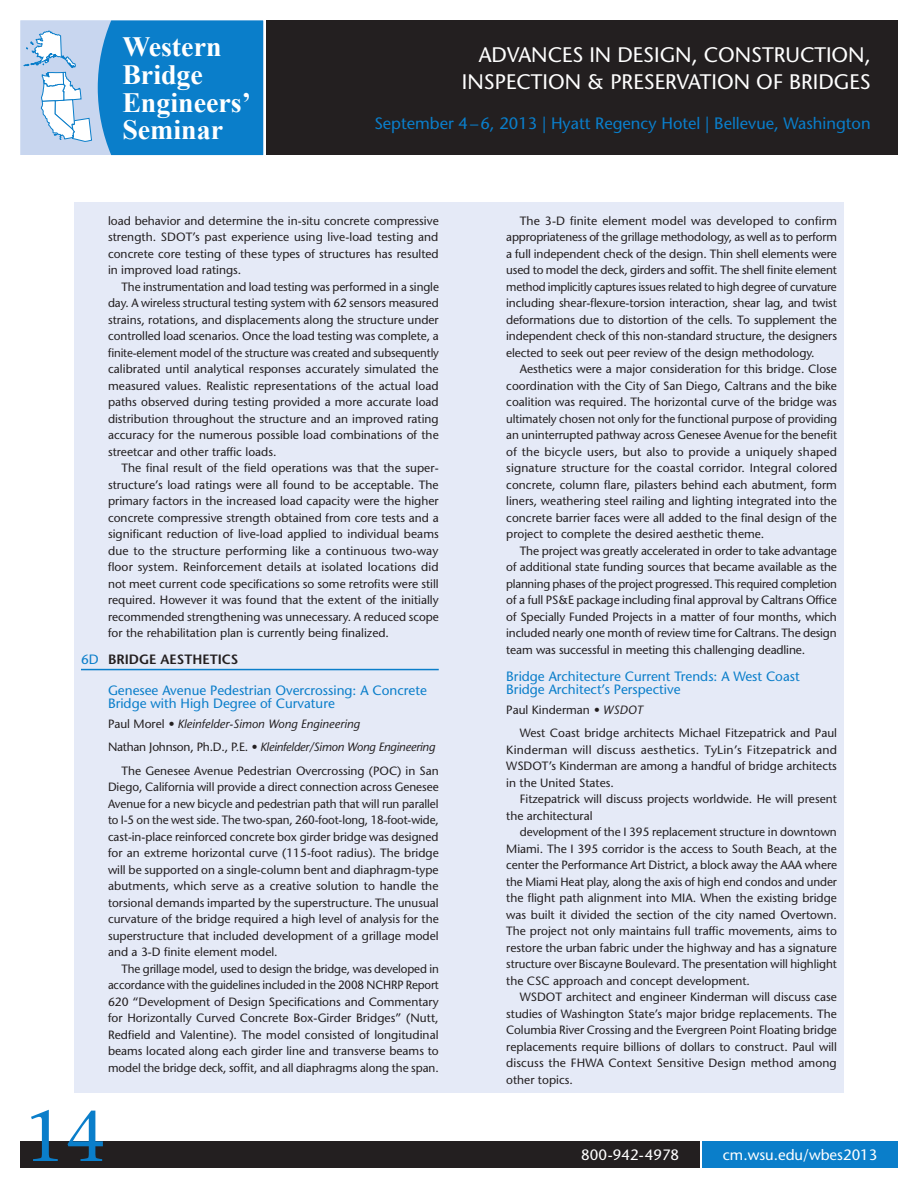
<style>
.page{position:relative;width:918px;height:1188px;background:#fff}
.page>*{position:absolute;margin:0;border:0;box-sizing:border-box;transform-origin:0 0}
.t1{font:500 72px "Stone Serif Std";color:#0a7eca}
.t2{font:700 27.9px/27.8px "Times New Roman";color:#fff}
.t3{font:500 21px/27px "Stone Sans Std";color:#fff;text-align:right}
.t4{font:500 16.5px "Stone Sans Std";color:#0a7eca}
.t5{font:500 15px "Stone Sans Std";color:#fff}
.t6{font:500 13.5px/13.5px "Stone Sans Std";color:#0a7eca}
.Track{font:600 13.5px "Stone Sans Std";color:#231f20}
.Abstract{font:500 12px/16.5px "Stone Sans Std";color:#231f20;text-align:justify}
.Presenter{font:italic 500 12px "Stone Sans Std";letter-spacing:-.02em;color:#231f20}
.Presenter-2{font:italic 500 12px "Stone Sans Std";color:#231f20}
.Presenter-3{font:500 12px "Stone Sans Std";color:#231f20}
.s1{font-weight:500;color:#0a7eca}
.s2{font-style:normal}
.s3{font-style:italic}
</style>
<div class="page">
<svg style="left:20px;top:20px;width:244px;height:136px;background:#4d9ed7"></svg>
<div style="left:266px;top:20px;width:632px;height:135px;background:#231f20"></div>
<div style="left:703px;top:1141px;width:195px;height:27px;background:#0a7eca"></div>
<div style="left:20px;top:1141px;width:680px;height:27px;background:#231f20"></div>
<div style="left:74px;top:202px;width:770px;height:892px;background:#e5eaf7"></div>
<hr style="left:81px;top:669px;width:358px;height:1px;background:#0a7eca">
<h2 class="t2" style="left:122px;top:32px;width:130px">Western<br>Bridge<br>Engineers’<br>Seminar</h2>
<h3 class="t3" style="left:462px;top:42px;width:410px">ADVANCES IN DESIGN, CONSTRUCTION,<br>INSPECTION &amp; PRESERVATION OF BRIDGES</h3>
<h3 class="t4" style="left:374px;top:113px;width:498px">September 4–6, 2013 | Hyatt Regency Hotel | Bellevue, Washington</h3>
<p class="Abstract" style="left:108px;top:212px;width:332px">load behavior and determine the in-situ concrete compressive strength. SDOT’s past experience using live-load testing and concrete core testing of these types of structures has resulted in improved load ratings.</p>
<p class="Abstract" style="left:108px;top:278px;width:333px;text-indent:14px">The instrumentation and load testing was performed in a single day. A wireless structural testing system with 62 sensors measured strains, rotations, and displacements along the structure under controlled load scenarios. Once the load testing was complete, a finite-element model of the structure was created and subsequently calibrated until analytical responses accurately simulated the measured values. Realistic representations of the actual load paths observed during testing provided a more accurate load distribution throughout the structure and an improved rating accuracy for the numerous possible load combinations of the streetcar and other traffic loads.</p>
<p class="Abstract" style="left:108px;top:460px;width:332px;text-indent:14px">The final result of the field operations was that the super&shy;structure’s load ratings were all found to be acceptable. The primary factors in the increased load capacity were the higher concrete compressive strength obtained from core tests and a significant reduction of live-load applied to individual beams due to the structure performing like a continuous two-way floor system. Reinforcement details at isolated locations did not meet current code specifications so some retrofits were still required. However it was found that the extent of the initially recommended strengthening was unnecessary. A reduced scope for the rehabilitation plan is currently being finalized.</p>
<p class="Track" style="left:81px;top:651px;width:159px"><span class="s1">6D</span> BRIDGE AESTHETICS</p>
<p class="t6" style="left:108px;top:683px;width:320px">Genesee Avenue Pedestrian Overcrossing: A Concrete<br>Bridge with High Degree of Curvature</p>
<p class="Presenter-2" style="left:108px;top:717px;width:253px"><span class="s2">Paul Morel</span> • Kleinfelder-Simon Wong Engineering</p>
<p class="Presenter" style="left:108px;top:740px;width:329px"><span class="s2">Nathan Johnson, Ph.D., P.E.</span> • Kleinfelder/Simon Wong Engineering</p>
<p class="Abstract" style="left:108px;top:762px;width:332px;text-indent:14px">The Genesee Avenue Pedestrian Overcrossing (POC) in San Diego, California will provide a direct connection across Genesee Avenue for a new bicycle and pedestrian path that will run parallel to I-5 on the west side. The two-span, 260-foot-long, 18-foot-wide, cast-in-place reinforced concrete box girder bridge was designed for an extreme horizontal curve (115-foot radius). The bridge will be supported on a single-column bent and diaphragm-type abutments, which serve as a creative solution to handle the torsional demands imparted by the superstructure. The unusual curvature of the bridge required a high level of analysis for the superstructure that included development of a grillage model and a 3-D finite element model.</p>
<p class="Abstract" style="left:108px;top:960px;width:332px;text-indent:14px">The grillage model, used to design the bridge, was developed in accordance with the guidelines included in the 2008 NCHRP Report 620 “Development of Design Specifications and Commentary for Horizontally Curved Concrete Box-Girder Bridges” (Nutt, Redfield and Valentine). The model consisted of longitudinal beams located along each girder line and transverse beams to model the bridge deck, soffit, and all diaphragms along the span.</p>
<h1 class="t1" style="left:24px;top:1093px;width:84px">14</h1>
<p class="Abstract" style="left:506px;top:212px;width:332px;text-indent:14px">The 3-D finite element model was developed to confirm appropriateness of the grillage methodology, as well as to perform a full independent check of the design. Thin shell elements were used to model the deck, girders and soffit. The shell finite element method implicitly captures issues related to high degree of curvature including shear-flexure-torsion interaction, shear lag, and twist deformations due to distortion of the cells. To supplement the independent check of this non-standard structure, the designers elected to seek out peer review of the design methodology.</p>
<p class="Abstract" style="left:506px;top:361px;width:333px;text-indent:14px">Aesthetics were a major consideration for this bridge. Close coordination with the City of San Diego, Caltrans and the bike coalition was required. The horizontal curve of the bridge was ultimately chosen not only for the functional purpose of providing an uninterrupted pathway across Genesee Avenue for the benefit of the bicycle users, but also to provide a uniquely shaped signature structure for the coastal corridor. Integral colored concrete, column flare, pilasters behind each abutment, form liners, weathering steel railing and lighting integrated into the concrete barrier faces were all added to the final design of the project to complete the desired aesthetic theme.</p>
<p class="Abstract" style="left:506px;top:542px;width:332px;text-indent:14px">The project was greatly accelerated in order to take advantage of additional state funding sources that became available as the planning phases of the project progressed. This required completion of a full PS&amp;E package including final approval by Caltrans Office of Specially Funded Projects in a matter of four months, which included nearly one month of review time for Caltrans. The design team was successful in meeting this challenging deadline.</p>
<p class="t6" style="left:506px;top:669px;width:295px">Bridge Architecture Current Trends: A West Coast<br>Bridge Architect’s Perspective</p>
<p class="Presenter-3" style="left:506px;top:703px;width:138px">Paul Kinderman <span class="s3">• WSDOT</span></p>
<p class="Abstract" style="left:506px;top:725px;width:332px;text-indent:14px">West Coast bridge architects Michael Fitzepatrick and Paul Kinderman will discuss aesthetics. TyLin’s Fitzepatrick and WSDOT’s Kinderman are among a handful of bridge architects in the United States.</p>
<p class="Abstract" style="left:506px;top:791px;width:332px;text-indent:14px">Fitzepatrick will discuss projects worldwide. He will present the architectural</p>
<p class="Abstract" style="left:506px;top:824px;width:333px;text-indent:14px">development of the I 395 replacement structure in downtown Miami. The I 395 corridor is the access to South Beach, at the center the Performance Art District, a block away the AAA where the Miami Heat play, along the axis of high end condos and under the flight path alignment into MIA. When the existing bridge was built it divided the section of the city named Overtown.<br>The project not only maintains full traffic movements, aims to restore the urban fabric under the highway and has a signature structure over Biscayne Boulevard. The presentation will highlight the CSC approach and concept development.</p>
<p class="Abstract" style="left:506px;top:989px;width:332px;text-indent:14px">WSDOT architect and engineer Kinderman will discuss case studies of Washington State’s major bridge replacements. The Columbia River Crossing and the Evergreen Point Floating bridge replacements require billions of dollars to construct. Paul will discuss the FHWA Context Sensitive Design method among other topics.</p>
<p class="t5" style="left:581px;top:1146px;width:99px">800-942-4978</p>
<p class="t5" style="left:723px;top:1146px;width:156px">cm.wsu.edu/wbes2013</p>
</div>
